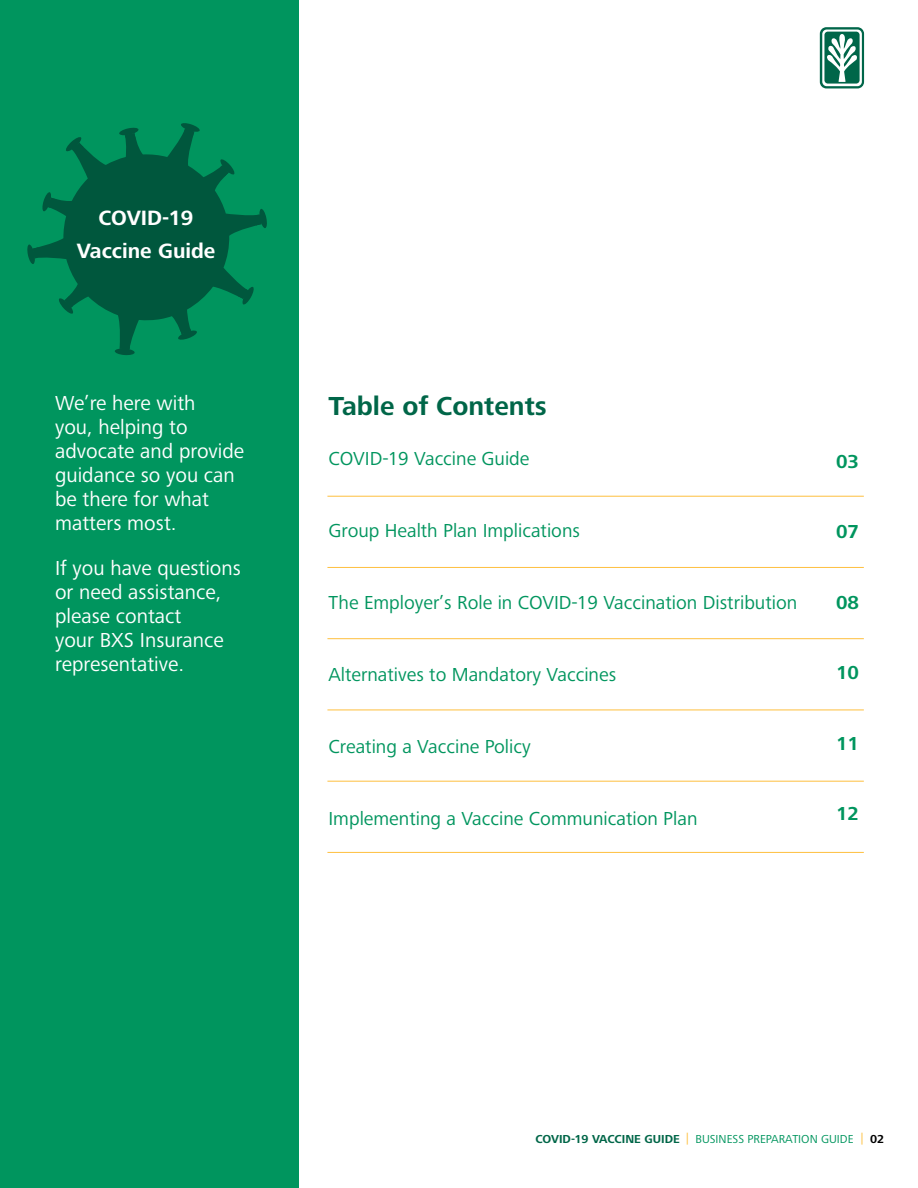
<style>
.page{position:relative;width:918px;height:1188px;background:#fff}
.page>*{position:absolute;margin:0;border:0;box-sizing:border-box;transform-origin:0 0}
.t1{font:700 27px "Frutiger Next Pro";color:#006648}
.t2{font:700 21.45px/33.3px "Frutiger Next Pro";color:#fff;text-align:center}
.t3{font:21px/24px "Frutiger Next Pro";color:#fff}
.t4{font:19.5px "Frutiger Next Pro";color:#00955e}
.t5{font:700 19.5px "Frutiger Next Pro";color:#00955e}
.t6{font:12px "Frutiger Next Pro";color:#00955e}
.s1{font-weight:700;color:#006648}
.s2{color:#febf3e}
.s3{font-weight:700;color:#000}
</style>
<div class="page">
<div style="left:0;top:0;width:298px;height:1188px;background:#00955e"></div>
<svg style="left:39px;top:137px;width:217px;height:206px"></svg>
<svg style="left:65px;top:137px;width:19px;height:15px"></svg>
<svg style="left:42px;top:192px;width:15px;height:20px"></svg>
<svg style="left:27px;top:244px;width:12px;height:20px"></svg>
<svg style="left:58px;top:296px;width:16px;height:19px"></svg>
<svg style="left:115px;top:343px;width:20px;height:12px"></svg>
<svg style="left:178px;top:328px;width:19px;height:12px"></svg>
<svg style="left:238px;top:286px;width:16px;height:19px"></svg>
<svg style="left:93px;top:239px;width:22px;height:29px"></svg>
<svg style="left:87px;top:180px;width:28px;height:26px"></svg>
<svg style="left:256px;top:209px;width:11px;height:19px"></svg>
<svg style="left:220px;top:158px;width:15px;height:19px"></svg>
<svg style="left:181px;top:123px;width:19px;height:14px"></svg>
<svg style="left:119px;top:127px;width:20px;height:12px"></svg>
<div style="left:126px;top:190px;width:77px;height:105px;background:#00573d"></div>
<svg style="left:67px;top:248px;width:17px;height:14px"></svg>
<hr style="left:327px;top:496px;width:537px;height:1px;background:#febf3e">
<hr style="left:327px;top:567px;width:537px;height:1px;background:#febf3e">
<hr style="left:327px;top:638px;width:537px;height:1px;background:#febf3e">
<hr style="left:327px;top:710px;width:537px;height:1px;background:#febf3e">
<hr style="left:327px;top:781px;width:537px;height:1px;background:#febf3e">
<hr style="left:327px;top:852px;width:537px;height:1px;background:#febf3e">
<svg style="left:820px;top:27px;width:44px;height:61px"></svg>
<p class="t2" style="left:77px;top:201px;width:140px">COVID-19<br>Vaccine Guide</p>
<p class="t3" style="left:55px;top:391px;width:191px">We’re here with<br>you, helping to advocate and provide guidance so you can be there for what matters most.</p>
<p class="t3" style="left:55px;top:556px;width:187px">If you have questions or need assistance, please contact<br>your BXS Insurance representative.</p>
<h1 class="t1" style="left:328px;top:390px;width:220px">Table of Contents</h1>
<p class="t4" style="left:328px;top:447px;width:202px">COVID-19 Vaccine Guide</p>
<p class="t5" style="left:836px;top:450px;width:24px">03</p>
<p class="t4" style="left:328px;top:519px;width:253px">Group Health Plan Implications</p>
<p class="t5" style="left:836px;top:520px;width:24px">07</p>
<p class="t4" style="left:328px;top:591px;width:470px">The Employer’s Role in COVID-19 Vaccination Distribution</p>
<p class="t5" style="left:836px;top:591px;width:24px">08</p>
<p class="t4" style="left:328px;top:663px;width:289px">Alternatives to Mandatory Vaccines</p>
<p class="t5" style="left:836px;top:661px;width:24px">10</p>
<p class="t4" style="left:328px;top:735px;width:204px">Creating a Vaccine Policy</p>
<p class="t5" style="left:836px;top:732px;width:24px">11</p>
<p class="t4" style="left:328px;top:807px;width:371px">Implementing a Vaccine Communication Plan</p>
<p class="t5" style="left:836px;top:802px;width:24px">12</p>
<p class="t6" style="left:535px;top:1132px;width:350px"><span class="s1">COVID-19 VACCINE GUIDE</span> <span class="s2">|</span> BUSINESS PREPARATION GUIDE <span class="s2">|</span> <span class="s3">02</span></p>
</div>
